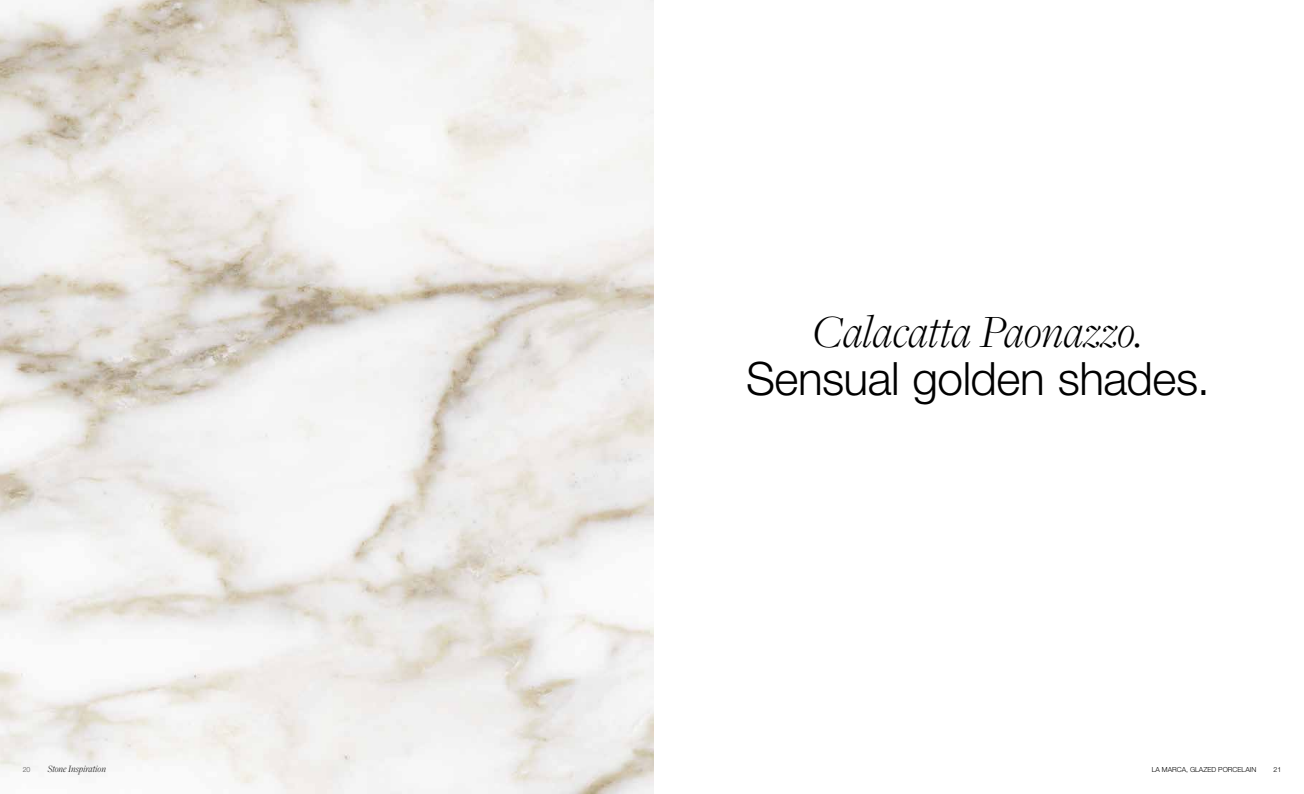
<style>
.page{position:relative;width:1304px;height:794px;background:#fff}
.page>*{position:absolute;margin:0;border:0;box-sizing:border-box;transform-origin:0 0}
.t1{font:italic 300 48px "Freight Disp Pro";letter-spacing:-.01em;color:#000}
.t2{font:300 46px "Helvetica Neue LT Pro";letter-spacing:-.01em;color:#000}
.t3{font:italic 300 10px "Freight Disp Pro";color:#000}
.t4{font:300 7px "Helvetica Neue LT Pro";color:#000}
.t5{font:300 7px "Helvetica Neue LT Pro";color:#575756}
</style>
<div class="page">
<img style="left:0;top:0;width:653px;height:794px">
<h1 class="t1" style="left:813px;top:300px;width:332px">Calacatta Paonazzo.</h1>
<h2 class="t2" style="left:746px;top:351px;width:465px">Sensual golden shades.</h2>
<p class="t5" style="left:23px;top:764px;width:9px">20</p>
<h3 class="t3" style="left:48px;top:762px;width:60px">Stone Inspiration</h3>
<p class="t4" style="left:1152px;top:764px;width:106px">LA MARCA, GLAZED PORCELAIN</p>
<p class="t4" style="left:1273px;top:764px;width:9px">21</p>
</div>
